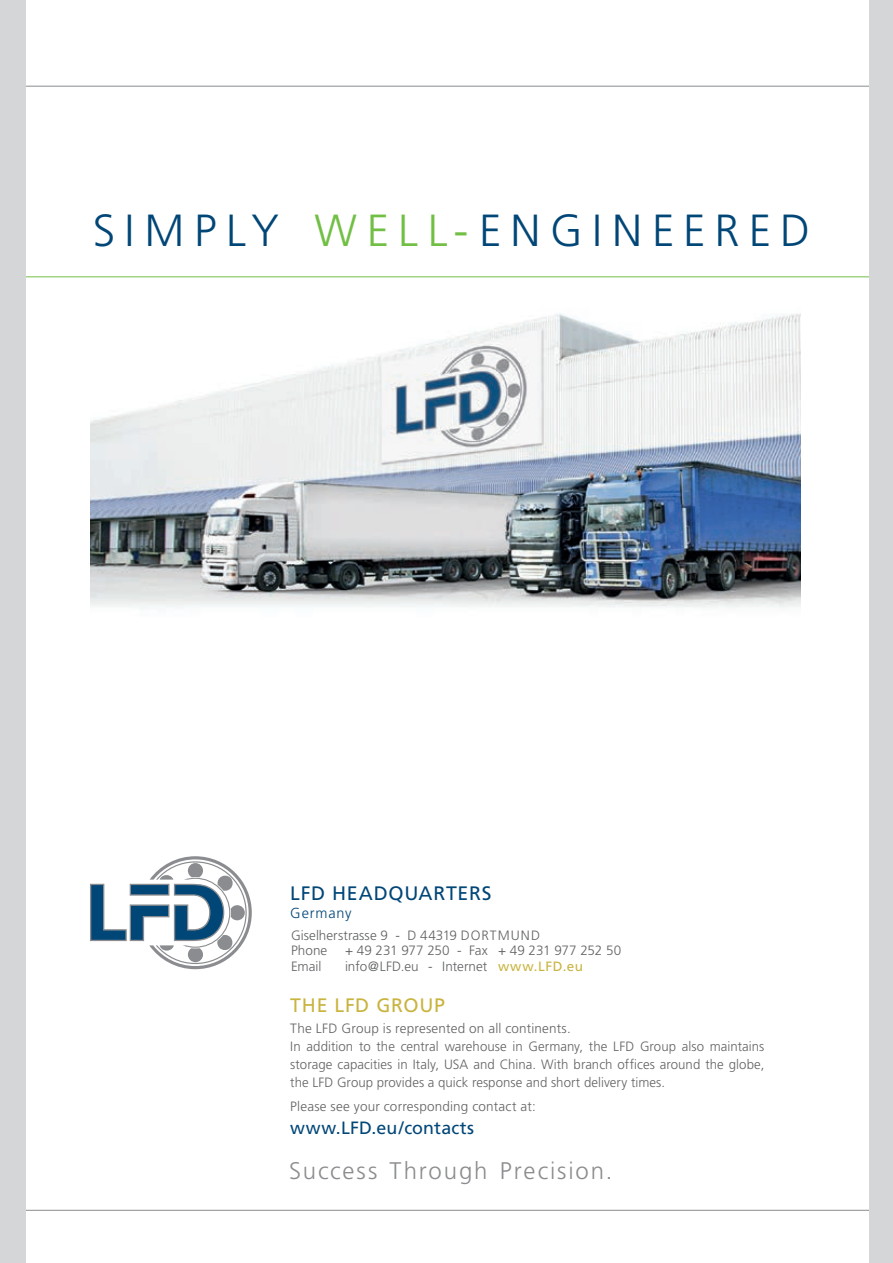
<style>
.page{position:relative;width:893px;height:1263px;background:#fff}
.page>*{position:absolute;margin:0;border:0;box-sizing:border-box;transform-origin:0 0}
.t1{font:300 45px "Frutiger";letter-spacing:.21em;color:#004677}
.t2{font:300 24px "Frutiger";letter-spacing:.08em;color:#8a8c8f}
.t3{font:19.5px "Frutiger";letter-spacing:.035em;color:#004677}
.t4{font:19.5px "Frutiger";letter-spacing:.035em;color:#c9b440}
.t5{font:17.85px "Frutiger";letter-spacing:.01em;color:#004677}
.t6{font:300 14.55px "Frutiger";letter-spacing:.06em;color:#004677}
.t7{font:300 13.5px/18px "Frutiger";letter-spacing:.005em;color:#636366}
.t8{font:300 13.5px/15.5px "Frutiger";letter-spacing:.005em;color:#606265}
.s1{color:#71bf44}
.s2{font-weight:400;color:#c9b440}
</style>
<div class="page">
<hr style="left:0;top:86px;width:893px;height:1px;background:#8a8c8f">
<hr style="left:0;top:276px;width:893px;height:1px;background:#71bf44">
<hr style="left:14px;top:1210px;width:879px;height:1px;background:#8a8c8f">
<div style="left:0;top:0;width:26px;height:1263px;background:#d5d6d8"></div>
<div style="left:870px;top:0;width:23px;height:1263px;background:#d5d6d8"></div>
<svg style="left:90px;top:856px;width:162px;height:113px"></svg>
<img style="left:90px;top:313px;width:711px;height:295px">
<h1 class="t1" style="left:93px;top:205px;width:719px">SIMPLY <span class="s1">WELL-</span>ENGINEERED</h1>
<h3 class="t3" style="left:290px;top:881px;width:203px">LFD HEADQUARTERS</h3>
<p class="t6" style="left:290px;top:904px;width:63px">Germany</p>
<p class="t8" style="left:291px;top:927px;width:250px">Giselherstrasse 9 - D 44319 DORTMUND<br>Phone</p>
<p class="t8" style="left:345px;top:943px;width:278px">+ 49 231 977 250 - Fax + 49 231 977 252 50</p>
<p class="t8" style="left:291px;top:958px;width:32px">Email</p>
<p class="t8" style="left:345px;top:958px;width:240px">info@LFD.eu - Internet <span class="s2">www.LFD.eu</span></p>
<h3 class="t4" style="left:290px;top:994px;width:156px">THE LFD GROUP</h3>
<p class="t7" style="left:290px;top:1019px;width:476px">The LFD Group is represented on all continents.<br>In addition to the central warehouse in Germany, the LFD Group also maintains storage capacities in Italy, USA and China. With branch offices around the globe, the LFD Group provides a quick response and short delivery times.</p>
<p class="t7" style="left:290px;top:1097px;width:247px">Please see your corresponding contact at:</p>
<h3 class="t5" style="left:290px;top:1117px;width:185px">www.LFD.eu/contacts</h3>
<h2 class="t2" style="left:289px;top:1157px;width:325px">Success Through Precision.</h2>
</div>
